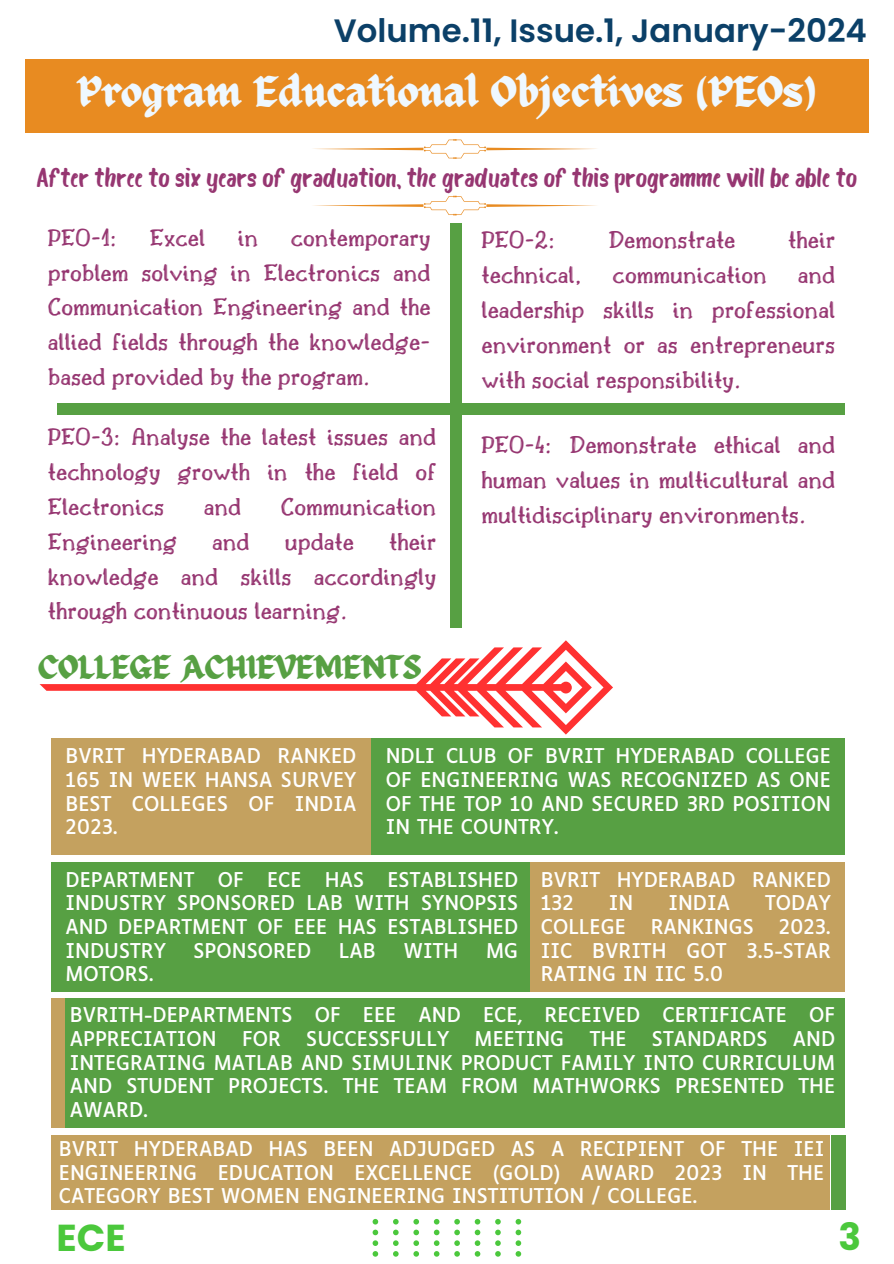
<style>
.page{position:relative;width:894px;height:1264px;background:#fff}
.page>*{position:absolute;margin:0;border:0;box-sizing:border-box;transform-origin:0 0}
.t1{font:42.6px "ED Celandine";color:#eff8ff}
.t2{font:700 37.5px "Poppins";color:#4bc83c}
.t3{font:33px "ED Celandine";color:#57a043}
.t4{font:600 32.25px "Poppins";color:#0b4068}
.t5{font:26.25px "Bosk";color:#963671}
.t6{font:25.5px/34.8px "Drukaatie Burti";color:#963671;text-align:justify}
.t7{font:19.5px/23.7px "Luciole";color:#fff;text-align:justify}
</style>
<div class="page">
<div style="left:25px;top:59px;width:843px;height:73px;background:#e88b21"></div>
<svg style="left:313px;top:139px;width:284px;height:20px"></svg>
<svg style="left:313px;top:196px;width:284px;height:19px"></svg>
<svg style="left:40px;top:640px;width:573px;height:94px"></svg>
<div style="left:51px;top:737px;width:320px;height:117px;background:#c4a15f"></div>
<div style="left:371px;top:737px;width:473px;height:117px;background:#57a043"></div>
<div style="left:51px;top:862px;width:479px;height:129px;background:#57a043"></div>
<div style="left:530px;top:862px;width:314px;height:129px;background:#c4a15f"></div>
<div style="left:51px;top:998px;width:14px;height:129px;background:#c4a15f"></div>
<div style="left:65px;top:998px;width:779px;height:129px;background:#57a043"></div>
<div style="left:57px;top:404px;width:787px;height:11px;background:#57a043"></div>
<div style="left:450px;top:224px;width:11px;height:404px;background:#57a043"></div>
<div style="left:51px;top:1134px;width:778px;height:75px;background:#c4a15f"></div>
<div style="left:830px;top:1134px;width:15px;height:75px;background:#57a043"></div>
<svg style="left:372px;top:1218px;width:149px;height:38px"></svg>
<h5 class="t4" style="left:334px;top:8px;width:534px">Volume.11, Issue.1, January-2024</h5>
<h4 class="t1" style="left:77px;top:69px;width:740px">Program Educational Objectives (PEOs)</h4>
<p class="t5" style="left:37px;top:167px;width:821px">After three to six years of graduation, the graduates of this programme will be able to</p>
<h5 class="t6" style="left:48px;top:220px;width:71px">PEO-1:</h5>
<h5 class="t6" style="left:150px;top:220px;width:57px">Excel</h5>
<h5 class="t6" style="left:238px;top:220px;width:22px">in</h5>
<h5 class="t6" style="left:48px;top:220px;width:384px;text-indent:243px">contemporary problem solving in Electronics and Communication Engineering and the allied fields through the knowledge&shy;based provided by the program.</h5>
<h5 class="t6" style="left:481px;top:222px;width:76px">PEO-2:</h5>
<h5 class="t6" style="left:608px;top:222px;width:128px">Demonstrate</h5>
<h5 class="t6" style="left:481px;top:222px;width:355px;text-indent:306px">their technical, communication and leadership skills in professional environment or as entrepreneurs with social responsibility.</h5>
<h1 class="t6" style="left:48px;top:419px;width:390px">PEO-3: Analyse the latest issues and technology growth in the field of Electronics</h1>
<h1 class="t6" style="left:204px;top:488px;width:39px">and</h1>
<h1 class="t6" style="left:281px;top:488px;width:157px">Communication</h1>
<h1 class="t6" style="left:48px;top:523px;width:130px">Engineering</h1>
<h1 class="t6" style="left:212px;top:523px;width:39px">and</h1>
<h1 class="t6" style="left:285px;top:523px;width:71px">update</h1>
<h1 class="t6" style="left:48px;top:523px;width:390px;text-indent:341px">their knowledge and skills accordingly through continuous learning.</h1>
<p class="t3" style="left:38px;top:648px;width:384px">COLLEGE ACHIEVEMENTS</p>
<h5 class="t6" style="left:481px;top:427px;width:355px">PEO-4: Demonstrate ethical and human values in multicultural and multidisciplinary environments.</h5>
<h3 class="t7" style="left:65px;top:746px;width:292px">BVRIT HYDERABAD RANKED 165 IN WEEK HANSA SURVEY BEST COLLEGES OF INDIA 2023.</h3>
<p class="t7" style="left:385px;top:746px;width:446px">NDLI CLUB OF BVRIT HYDERABAD COLLEGE OF ENGINEERING WAS RECOGNIZED AS ONE OF THE TOP 10 AND SECURED 3RD POSITION IN THE COUNTRY.</p>
<p class="t7" style="left:65px;top:869px;width:454px">DEPARTMENT OF ECE HAS ESTABLISHED INDUSTRY SPONSORED LAB WITH SYNOPSIS AND DEPARTMENT OF EEE HAS ESTABLISHED INDUSTRY</p>
<p class="t7" style="left:540px;top:869px;width:291px">BVRIT HYDERABAD RANKED<br>132</p>
<p class="t7" style="left:608px;top:892px;width:26px">IN</p>
<p class="t7" style="left:668px;top:892px;width:63px">INDIA</p>
<p class="t7" style="left:765px;top:892px;width:67px">TODAY</p>
<p class="t7" style="left:540px;top:916px;width:87px">COLLEGE</p>
<p class="t7" style="left:650px;top:916px;width:105px">RANKINGS</p>
<p class="t7" style="left:540px;top:916px;width:291px;text-indent:238px">2023.<br>IIC BVRITH GOT 3.5-STAR RATING IN IIC 5.0</p>
<p class="t7" style="left:70px;top:1005px;width:766px">BVRITH-DEPARTMENTS OF EEE AND ECE, RECEIVED CERTIFICATE OF<br>APPRECIATION</p>
<p class="t7" style="left:193px;top:940px;width:119px">SPONSORED</p>
<p class="t7" style="left:339px;top:940px;width:38px">LAB</p>
<p class="t7" style="left:403px;top:940px;width:56px">WITH</p>
<p class="t7" style="left:486px;top:940px;width:34px">MG</p>
<p class="t7" style="left:65px;top:963px;width:90px">MOTORS.</p>
<p class="t7" style="left:242px;top:1028px;width:40px">FOR</p>
<p class="t7" style="left:306px;top:1028px;width:144px">SUCCESSFULLY</p>
<p class="t7" style="left:474px;top:1028px;width:91px">MEETING</p>
<p class="t7" style="left:589px;top:1028px;width:38px">THE</p>
<p class="t7" style="left:651px;top:1028px;width:117px">STANDARDS</p>
<p class="t7" style="left:70px;top:1028px;width:766px;text-indent:722px">AND INTEGRATING MATLAB AND SIMULINK PRODUCT FAMILY INTO CURRICULUM AND STUDENT PROJECTS. THE TEAM FROM MATHWORKS PRESENTED THE AWARD.</p>
<p class="t7" style="left:59px;top:1138px;width:766px">BVRIT HYDERABAD HAS BEEN ADJUDGED AS A RECIPIENT OF THE IEI ENGINEERING EDUCATION EXCELLENCE (GOLD) AWARD 2023 IN THE CATEGORY BEST WOMEN ENGINEERING INSTITUTION / COLLEGE.</p>
<p class="t2" style="left:57px;top:1211px;width:71px">ECE</p>
<h5 class="t2" style="left:838px;top:1210px;width:24px">3</h5>
</div>
